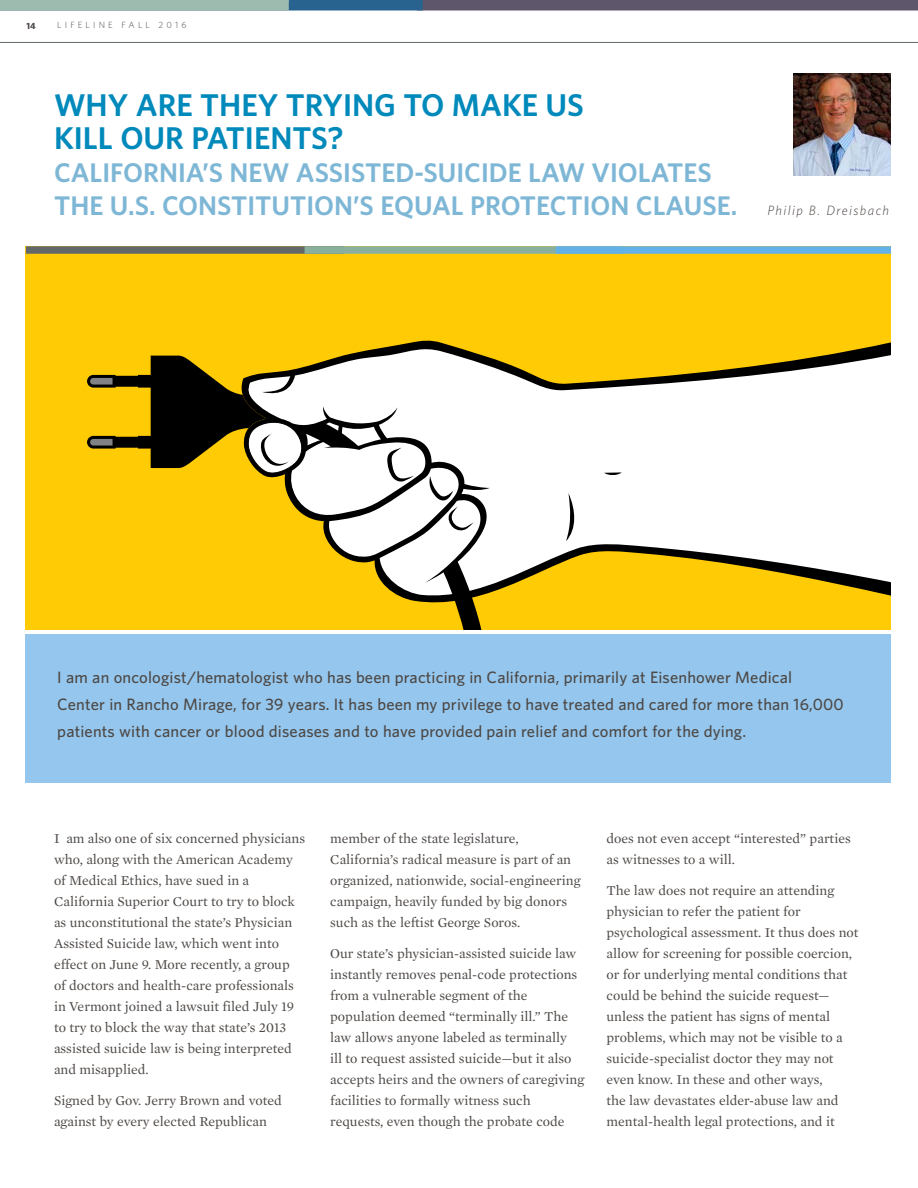
<style>
.page{position:relative;width:918px;height:1188px;background:#fff}
.page>*{position:absolute;margin:0;border:0;box-sizing:border-box;transform-origin:0 0}
.t1{font:600 31.5px/33px "Whitney HTF";color:#0089bb}
.t2{font:600 27px/33px "Whitney HTF";color:#7eb7d6}
.t3{font:500 16.5px/27px "Whitney HTF";letter-spacing:.01em;color:#4d4845}
.t4{font:13.8px/21px "Mercury Text G1 Roman";color:#4d4845}
.t5{font:italic 300 13.5px "Whitney HTF";letter-spacing:.105em;color:#4d4845}
.t6{font:300 9px "Whitney HTF";letter-spacing:.36em;color:#4d4845}
.t7{font:700 9px "Whitney HTF";color:#4d4845}
</style>
<div class="page">
<div style="left:26px;top:246px;width:865px;height:384px;background:#ffcb05"></div>
<svg style="left:342px;top:346px;width:549px;height:250px;fill:#fff"></svg>
<svg style="left:566px;top:493px;width:11px;height:48px"></svg>
<svg style="left:604px;top:472px;width:18px;height:4px"></svg>
<svg style="left:87px;top:356px;width:409px;height:274px"></svg>
<div style="left:26px;top:635px;width:865px;height:148px;background:#95c7ee"></div>
<div style="left:417px;top:0;width:501px;height:10px;background:#5e566b"></div>
<div style="left:0;top:0;width:423px;height:10px;background:#28628e"></div>
<div style="left:0;top:0;width:289px;height:10px;background:#9dbcaf"></div>
<hr style="left:0;top:42px;width:918px;height:1px;background:#636969">
<div style="left:26px;top:246px;width:318px;height:8px;background:#636969"></div>
<div style="left:305px;top:246px;width:317px;height:8px;background:#89b09f"></div>
<div style="left:556px;top:246px;width:335px;height:8px;background:#63b2e7"></div>
<img style="left:794px;top:73px;width:97px;height:103px">
<p class="t7" style="left:26px;top:20px;width:11px">14</p>
<p class="t6" style="left:57px;top:20px;width:131px">LIFELINE FALL 2016</p>
<h1 class="t1" style="left:54px;top:88px;width:532px">WHY ARE THEY TRYING TO MAKE US<br>KILL OUR PATIENTS?</h1>
<h2 class="t2" style="left:54px;top:155px;width:685px">CALIFORNIA’S NEW ASSISTED-SUICIDE LAW VIOLATES<br>THE U.S. CONSTITUTION’S EQUAL PROTECTION CLAUSE.</h2>
<p class="t5" style="left:768px;top:202px;width:123px">Philip B. Dreisbach</p>
<p class="t3" style="left:57px;top:663px;width:788px">I am an oncologist/hematologist who has been practicing in California, primarily at Eisenhower Medical<br>Center in Rancho Mirage, for 39 years. It has been my privilege to have treated and cared for more than 16,000 patients with cancer or blood diseases and to have provided pain relief and comfort for the dying.</p>
<p class="t4" style="left:54px;top:828px;width:253px">I am also one of six concerned physicians who, along with the American Academy of Medical Ethics, have sued in a California Superior Court to try to block as unconstitutional the state’s Physician Assisted Suicide law, which went into effect on June 9. More recently, a group of doctors and health-care professionals in Vermont joined a lawsuit filed July 19 to try to block the way that state’s 2013 assisted suicide law is being interpreted and misapplied.</p>
<p class="t4" style="left:54px;top:1090px;width:229px">Signed by Gov. Jerry Brown and voted against by every elected Republican</p>
<p class="t4" style="left:330px;top:828px;width:252px">member of the state legislature, California’s radical measure is part of an organized, nationwide, social-engineering campaign, heavily funded by big donors such as the leftist George Soros.</p>
<p class="t4" style="left:330px;top:943px;width:256px">Our state’s physician-assisted suicide law instantly removes penal-code protections from a vulnerable segment of the population deemed “terminally ill.” The law allows anyone labeled as terminally<br>ill to request assisted suicide—but it also accepts heirs and the owners of caregiving facilities to formally witness such requests, even though the probate code</p>
<p class="t4" style="left:607px;top:828px;width:246px">does not even accept “interested” parties as witnesses to a will.</p>
<p class="t4" style="left:607px;top:880px;width:254px">The law does not require an attending physician to refer the patient for psychological assessment. It thus does not allow for screening for possible coercion, or for underlying mental conditions that could be behind the suicide request— unless the patient has signs of mental problems, which may not be visible to a suicide-specialist doctor they may not even know. In these and other ways,<br>the law devastates elder-abuse law and mental-health legal protections, and it</p>
</div>
